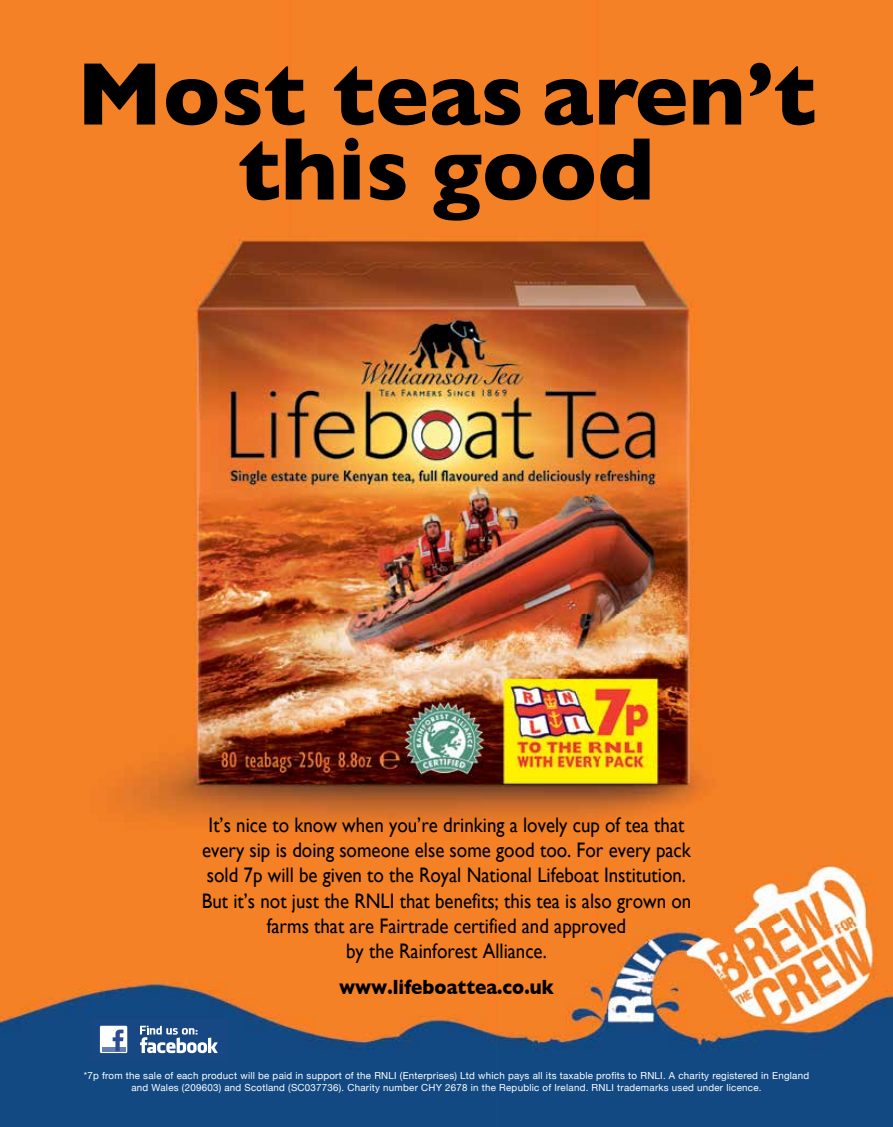
<style>
.page{position:relative;width:893px;height:1127px;background:#fff}
.page>*{position:absolute;margin:0;border:0;box-sizing:border-box;transform-origin:0 0}
.t1{font:700 90px/75px "Gill Sans";color:#000;text-align:center}
.t2{font:21px/25.2px "Gill Sans";color:#000;text-align:center;scale:.9 1}
.t3{font:700 21px "Gill Sans";color:#000;scale:.9 1}
.t4{font:9.75px/11.7px "Helvetica Neue";letter-spacing:.025em;color:#fff;text-align:center}
</style>
<div class="page">
<img style="left:0;top:0;width:893px;height:1127px">
<div style="left:89px;top:1017px;width:141px;height:45px;background:#174884;border-radius:3px"></div>
<div style="left:100px;top:1026px;width:27px;height:27px;background:#fff"></div>
<hr style="left:102px;top:1047px;width:23px;height:4px;background:#637eb7">
<svg style="left:113px;top:1029px;width:10px;height:22px"></svg>
<svg style="left:140px;top:1026px;width:78px;height:27px"></svg>
<h1 class="t1" style="left:77px;top:56px;width:741px">Most teas aren’t this good</h1>
<p class="t2" style="left:202px;top:812px;width:545px">It’s nice to know when you’re drinking a lovely cup of tea that every sip is doing someone else some good too. For every pack sold 7p will be given to the Royal National Lifeboat Institution.<br>But it’s not just the RNLI that benefits; this tea is also grown on farms that are Fairtrade certified and approved<br>by the Rainforest Alliance.</p>
<p class="t3" style="left:339px;top:974px;width:240px">www.lifeboattea.co.uk</p>
<p class="t4" style="left:84px;top:1070px;width:727px">*7p from the sale of each product will be paid in support of the RNLI (Enterprises) Ltd which pays all its taxable profits to RNLI. A charity registered in England and Wales (209603) and Scotland (SC037736). Charity number CHY 2678 in the Republic of Ireland. RNLI trademarks used under licence.</p>
</div>
